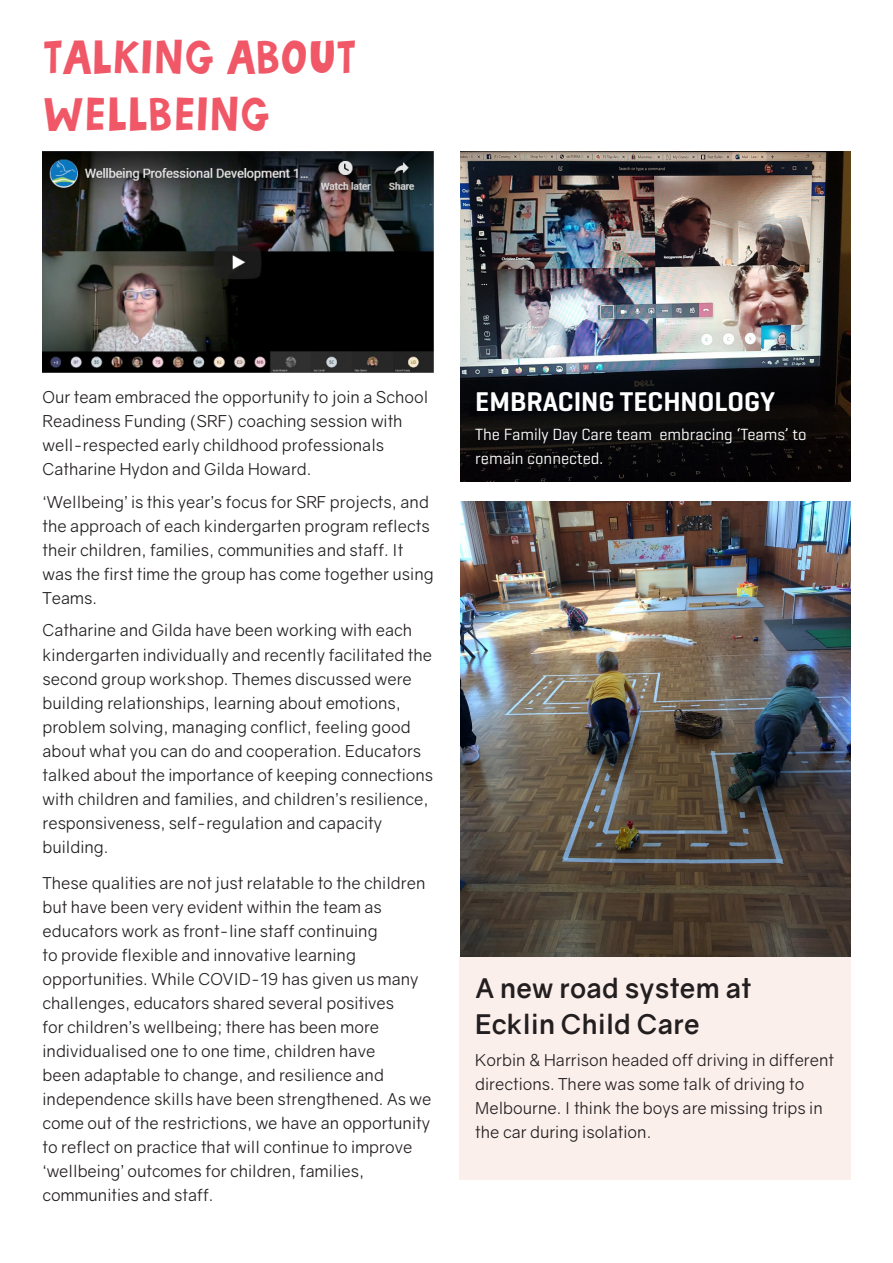
<style>
.page{position:relative;width:893px;height:1263px;background:#fff}
.page>*{position:absolute;margin:0;border:0;box-sizing:border-box;transform-origin:0 0}
.t1{font:46.65px/55.9px "Autumn Rats";letter-spacing:.015em;color:#f05868}
.t2{font:600 27.6px "Geogrotesque";color:#fff}
.t3{font:700 27px/36px "Gravity";letter-spacing:.01em;color:#231f20}
.t4{font:16.5px/24px "Gravity";color:#231f20}
.t5{font:16.5px/24px "Geogrotesque";color:#fff}
</style>
<div class="page">
<div style="left:459px;top:957px;width:391px;height:223px;background:#fbefeb"></div>
<img style="left:460px;top:151px;width:390px;height:330px">
<img style="left:43px;top:151px;width:391px;height:222px">
<img style="left:460px;top:502px;width:390px;height:455px">
<p class="t1" style="left:43px;top:30px;width:315px">TALKING ABOUT<br>WELLBEING</p>
<p class="t4" style="left:43px;top:386px;width:387px">Our team embraced the opportunity to join a School Readiness Funding (SRF) coaching session with well-respected early childhood professionals Catharine Hydon and Gilda Howard.</p>
<p class="t4" style="left:43px;top:490px;width:393px">‘Wellbeing’ is this year’s focus for SRF projects, and the approach of each kindergarten program reflects their children, families, communities and staff. It was the first time the group has come together using Teams.</p>
<p class="t4" style="left:43px;top:619px;width:392px">Catharine and Gilda have been working with each kindergarten individually and recently facilitated the second group workshop. Themes discussed were building relationships, learning about emotions, problem solving, managing conflict, feeling good about what you can do and cooperation. Educators talked about the importance of keeping connections with children and families, and children’s resilience, responsiveness, self-regulation and capacity building.</p>
<p class="t4" style="left:43px;top:871px;width:390px">These qualities are not just relatable to the children but have been very evident within the team as educators work as front-line staff continuing<br>to provide flexible and innovative learning opportunities. While COVID-19 has given us many challenges, educators shared several positives<br>for children’s wellbeing; there has been more individualised one to one time, children have<br>been adaptable to change, and resilience and independence skills have been strengthened. As we come out of the restrictions, we have an opportunity to reflect on practice that will continue to improve ‘wellbeing’ outcomes for children, families, communities and staff.</p>
<p class="t2" style="left:475px;top:385px;width:301px">EMBRACING TECHNOLOGY</p>
<p class="t5" style="left:475px;top:421px;width:333px">The Family Day Care team embracing ‘Teams’ to remain connected.</p>
<p class="t3" style="left:475px;top:970px;width:278px">A new road system at<br>Ecklin Child Care</p>
<p class="t4" style="left:475px;top:1048px;width:360px">Korbin &amp; Harrison headed off driving in different directions. There was some talk of driving to Melbourne. I think the boys are missing trips in the car during isolation.</p>
</div>
